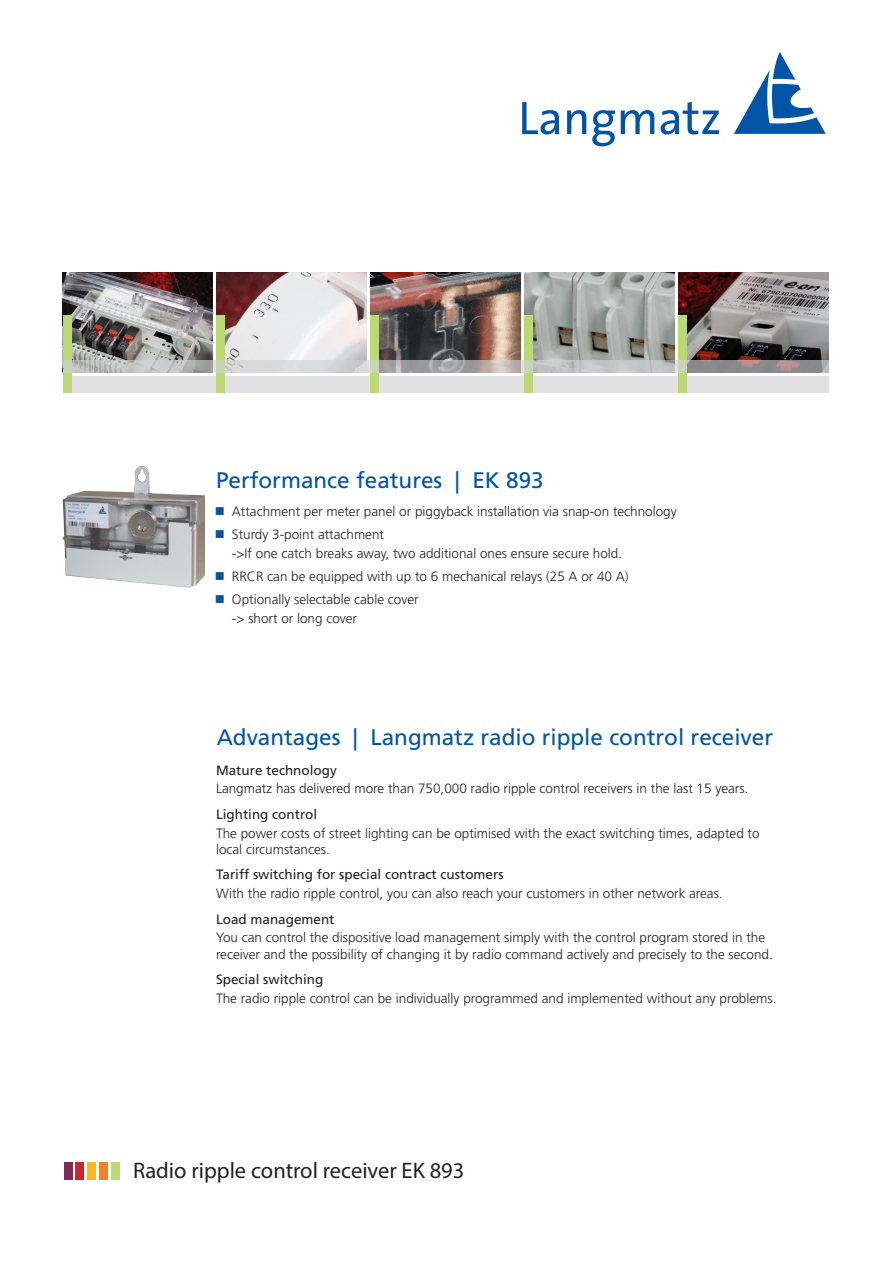
<style>
.page{position:relative;width:893px;height:1263px;background:#fff}
.page>*{position:absolute;margin:0;border:0;box-sizing:border-box;transform-origin:0 0}
.Inhaltsseite_Type{font:22.5px "Frutiger LT";color:#0154a6}
.t1{font:22.5px "Myriad Pro";color:#231f20}
.FRE_Standardtext{font:300 13.5px/16.2px "Frutiger LT";color:#231f20}
.FRE_Aufzählung{font:300 13.5px/18.8px "Frutiger LT";color:#231f20}
.FRE_Überschrift{font:13.5px "Frutiger LT";color:#231f20}
</style>
<div class="page">
<svg style="left:734px;top:52px;width:92px;height:82px"></svg>
<svg style="left:522px;top:102px;width:37px;height:33px"></svg>
<svg style="left:567px;top:110px;width:19px;height:24px"></svg>
<svg style="left:592px;top:110px;width:23px;height:36px"></svg>
<svg style="left:621px;top:110px;width:33px;height:24px"></svg>
<svg style="left:661px;top:102px;width:58px;height:33px"></svg>
<img style="left:63px;top:273px;width:150px;height:87px">
<img style="left:371px;top:273px;width:149px;height:87px">
<img style="left:678px;top:273px;width:150px;height:87px">
<img style="left:524px;top:273px;width:150px;height:87px">
<img style="left:217px;top:273px;width:150px;height:87px">
<div style="left:63px;top:376px;width:765px;height:17px;background:#e1e1e3"></div>
<div style="left:63px;top:315px;width:8px;height:78px;background:#bad874"></div>
<div style="left:217px;top:315px;width:8px;height:78px;background:#bad874"></div>
<div style="left:371px;top:315px;width:8px;height:78px;background:#bad874"></div>
<div style="left:524px;top:315px;width:9px;height:78px;background:#bad874"></div>
<div style="left:678px;top:315px;width:9px;height:78px;background:#bad874"></div>
<svg style="left:63px;top:360px;width:765px;height:13px;background:#b8b8b6"></svg>
<div style="left:64px;top:1162px;width:8px;height:17px;background:#7e2b54"></div>
<div style="left:76px;top:1162px;width:8px;height:17px;background:#d1232a"></div>
<div style="left:88px;top:1162px;width:8px;height:17px;background:#fcb814"></div>
<div style="left:100px;top:1162px;width:8px;height:17px;background:#f58220"></div>
<div style="left:112px;top:1162px;width:8px;height:17px;background:#bad874"></div>
<img style="left:62px;top:465px;width:143px;height:123px">
<p class="Inhaltsseite_Type" style="left:216px;top:467px;width:329px">Performance features | EK 893</p>
<p class="FRE_Aufzählung" style="left:232px;top:502px;width:446px">Attachment per meter panel or piggyback installation via snap-on technology</p>
<p class="FRE_Aufzählung" style="left:232px;top:525px;width:392px">Sturdy 3-point attachment<br>-&gt;If one catch breaks away, two additional ones ensure secure hold.</p>
<p class="FRE_Aufzählung" style="left:232px;top:567px;width:398px">RRCR can be equipped with up to 6 mechanical relays (25 A or 40 A)</p>
<p class="FRE_Aufzählung" style="left:232px;top:590px;width:188px">Optionally selectable cable cover -&gt; short or long cover</p>
<p class="Inhaltsseite_Type" style="left:217px;top:724px;width:558px">Advantages | Langmatz radio ripple control receiver</p>
<p class="FRE_Überschrift" style="left:216px;top:762px;width:122px">Mature technology</p>
<p class="FRE_Standardtext" style="left:216px;top:781px;width:534px">Langmatz has delivered more than 750,000 radio ripple control receivers in the last 15 years.</p>
<p class="FRE_Überschrift" style="left:216px;top:806px;width:103px">Lighting control</p>
<p class="FRE_Standardtext" style="left:216px;top:825px;width:545px">The power costs of street lighting can be optimised with the exact switching times, adapted to local circumstances.</p>
<p class="FRE_Überschrift" style="left:216px;top:867px;width:289px">Tariff switching for special contract customers</p>
<p class="FRE_Standardtext" style="left:216px;top:885px;width:508px">With the radio ripple control, you can also reach your customers in other network areas.</p>
<p class="FRE_Überschrift" style="left:216px;top:911px;width:120px">Load management</p>
<p class="FRE_Standardtext" style="left:216px;top:930px;width:558px">You can control the dispositive load management simply with the control program stored in the receiver and the possibility of changing it by radio command actively and precisely to the second.</p>
<p class="FRE_Überschrift" style="left:216px;top:971px;width:109px">Special switching</p>
<p class="FRE_Standardtext" style="left:216px;top:990px;width:562px">The radio ripple control can be individually programmed and implemented without any problems.</p>
<p class="t1" style="left:133px;top:1156px;width:333px">Radio ripple control receiver EK 893</p>
</div>
